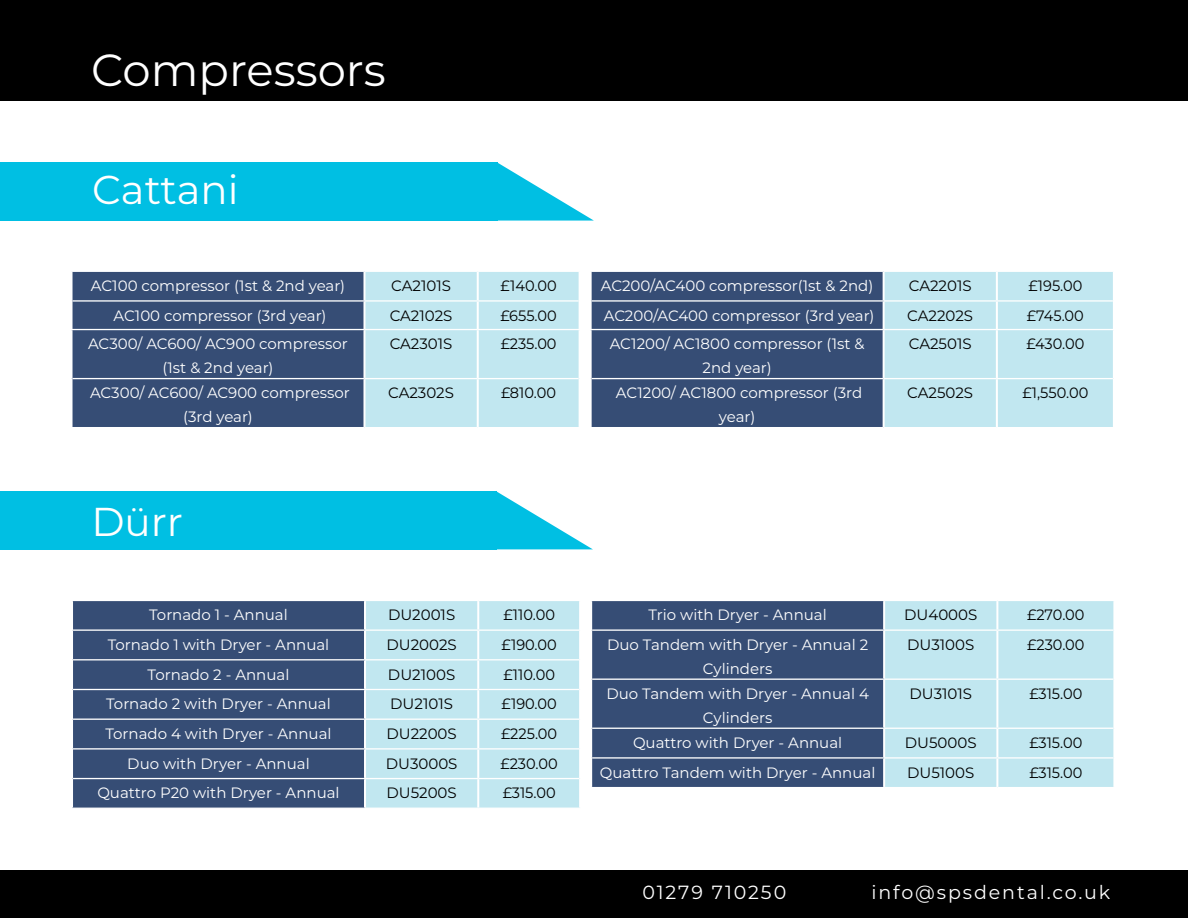
<style>
.page{position:relative;width:1188px;height:918px;background:#fff}
.page>*{position:absolute;margin:0;border:0;box-sizing:border-box;transform-origin:0 0}
.t1{font:45px "Montserrat";color:#fff}
.t2{font:40.35px "Montserrat";color:#fff}
.t3{font:19.05px "Montserrat";letter-spacing:.1em;color:#fff}
.t4{font:15px/24px "Montserrat";color:#fff;text-align:center}
.t5{font:15px "Montserrat";color:#000}
.s1{font-size:39px}
</style>
<div class="page">
<div style="left:0;top:162px;width:498px;height:59px;background:#00bfe3"></div>
<svg style="left:498px;top:163px;width:96px;height:58px"></svg>
<div style="left:0;top:0;width:1188px;height:100px;background:#000"></div>
<div style="left:0;top:871px;width:1188px;height:47px;background:#000"></div>
<svg style="left:72px;top:271px;width:507px;height:156px;background:#7390aa"></svg>
<hr style="left:70px;top:329px;width:294px;height:1px;background:#fff">
<hr style="left:364px;top:329px;width:114px;height:1px;background:#fff">
<hr style="left:73px;top:378px;width:292px;height:1px;background:#fff">
<hr style="left:364px;top:378px;width:114px;height:1px;background:#fff">
<hr style="left:71px;top:330px;width:2px;height:49px;background:#fff">
<hr style="left:363px;top:330px;width:3px;height:48px;background:#fff">
<hr style="left:71px;top:379px;width:2px;height:48px;background:#fff">
<hr style="left:363px;top:379px;width:3px;height:48px;background:#fff">
<hr style="left:478px;top:329px;width:103px;height:1px;background:#fff">
<hr style="left:478px;top:378px;width:101px;height:1px;background:#fff">
<hr style="left:477px;top:330px;width:2px;height:48px;background:#fff">
<hr style="left:477px;top:379px;width:2px;height:48px;background:#fff">
<svg style="left:591px;top:271px;width:522px;height:156px;background:#7592ac"></svg>
<hr style="left:590px;top:329px;width:294px;height:1px;background:#fff">
<hr style="left:884px;top:329px;width:113px;height:1px;background:#fff">
<hr style="left:592px;top:378px;width:292px;height:1px;background:#fff">
<hr style="left:884px;top:378px;width:113px;height:1px;background:#fff">
<hr style="left:590px;top:330px;width:2px;height:49px;background:#fff">
<hr style="left:883px;top:330px;width:2px;height:48px;background:#fff">
<hr style="left:590px;top:379px;width:2px;height:48px;background:#fff">
<hr style="left:883px;top:379px;width:2px;height:48px;background:#fff">
<hr style="left:997px;top:329px;width:118px;height:1px;background:#fff">
<hr style="left:997px;top:378px;width:116px;height:1px;background:#fff">
<hr style="left:996px;top:330px;width:2px;height:48px;background:#fff">
<hr style="left:996px;top:379px;width:2px;height:48px;background:#fff">
<div style="left:0;top:491px;width:497px;height:58px;background:#00bfe3"></div>
<svg style="left:497px;top:491px;width:95px;height:58px"></svg>
<div style="left:73px;top:601px;width:291px;height:207px;background:#364d75"></div>
<div style="left:366px;top:601px;width:213px;height:207px;background:#c1e7f0"></div>
<hr style="left:73px;top:629px;width:292px;height:2px;background:#fff">
<hr style="left:365px;top:629px;width:113px;height:2px;background:#fff">
<hr style="left:73px;top:659px;width:292px;height:1px;background:#fff">
<hr style="left:365px;top:659px;width:113px;height:1px;background:#fff">
<hr style="left:73px;top:689px;width:292px;height:1px;background:#fff">
<hr style="left:365px;top:689px;width:113px;height:1px;background:#fff">
<hr style="left:73px;top:719px;width:292px;height:1px;background:#fff">
<hr style="left:365px;top:719px;width:113px;height:1px;background:#fff">
<hr style="left:73px;top:748px;width:292px;height:2px;background:#fff">
<hr style="left:365px;top:748px;width:113px;height:2px;background:#fff">
<hr style="left:73px;top:778px;width:292px;height:1px;background:#fff">
<hr style="left:365px;top:778px;width:113px;height:1px;background:#fff">
<hr style="left:478px;top:629px;width:101px;height:2px;background:#fff">
<hr style="left:478px;top:659px;width:101px;height:1px;background:#fff">
<hr style="left:478px;top:689px;width:101px;height:1px;background:#fff">
<hr style="left:478px;top:719px;width:101px;height:1px;background:#fff">
<hr style="left:478px;top:748px;width:101px;height:2px;background:#fff">
<hr style="left:478px;top:778px;width:101px;height:1px;background:#fff">
<hr style="left:477px;top:601px;width:2px;height:28px;background:#fff">
<hr style="left:477px;top:631px;width:2px;height:28px;background:#fff">
<hr style="left:477px;top:660px;width:2px;height:29px;background:#fff">
<hr style="left:477px;top:690px;width:2px;height:29px;background:#fff">
<hr style="left:477px;top:720px;width:2px;height:28px;background:#fff">
<hr style="left:477px;top:750px;width:2px;height:28px;background:#fff">
<hr style="left:477px;top:779px;width:2px;height:29px;background:#fff">
<div style="left:592px;top:601px;width:291px;height:186px;background:#364d75"></div>
<div style="left:885px;top:601px;width:228px;height:186px;background:#c1e7f0"></div>
<hr style="left:592px;top:629px;width:292px;height:2px;background:#fff">
<hr style="left:884px;top:629px;width:113px;height:2px;background:#fff">
<hr style="left:592px;top:679px;width:292px;height:1px;background:#fff">
<hr style="left:884px;top:679px;width:113px;height:1px;background:#fff">
<hr style="left:592px;top:728px;width:292px;height:1px;background:#fff">
<hr style="left:884px;top:728px;width:113px;height:1px;background:#fff">
<hr style="left:592px;top:757px;width:292px;height:2px;background:#fff">
<hr style="left:884px;top:757px;width:113px;height:2px;background:#fff">
<hr style="left:997px;top:629px;width:116px;height:2px;background:#fff">
<hr style="left:997px;top:679px;width:116px;height:1px;background:#fff">
<hr style="left:997px;top:728px;width:116px;height:1px;background:#fff">
<hr style="left:997px;top:757px;width:116px;height:2px;background:#fff">
<hr style="left:996px;top:601px;width:2px;height:28px;background:#fff">
<hr style="left:996px;top:631px;width:2px;height:48px;background:#fff">
<hr style="left:996px;top:680px;width:2px;height:48px;background:#fff">
<hr style="left:996px;top:729px;width:2px;height:28px;background:#fff">
<hr style="left:996px;top:759px;width:2px;height:28px;background:#fff">
<h1 class="t1" style="left:91px;top:39px;width:296px">Compressors</h1>
<h2 class="t2" style="left:92px;top:162px;width:148px">Cattani</h2>
<p class="t4" style="left:91px;top:273px;width:256px">AC100 compressor (1st &amp; 2nd year)</p>
<p class="t5" style="left:391px;top:275px;width:61px">CA2101S</p>
<p class="t5" style="left:501px;top:275px;width:58px">£140.00</p>
<p class="t4" style="left:113px;top:303px;width:215px">AC100 compressor (3rd year)</p>
<p class="t5" style="left:390px;top:305px;width:64px">CA2102S</p>
<p class="t5" style="left:501px;top:305px;width:58px">£655.00</p>
<p class="t4" style="left:88px;top:331px;width:261px">AC300/ AC600/ AC900 compressor (1st &amp; 2nd year)</p>
<p class="t5" style="left:390px;top:334px;width:64px">CA2301S</p>
<p class="t5" style="left:501px;top:334px;width:57px">£235.00</p>
<p class="t4" style="left:90px;top:381px;width:261px">AC300/ AC600/ AC900 compressor (3rd year)</p>
<p class="t5" style="left:388px;top:383px;width:67px">CA2302S</p>
<p class="t5" style="left:501px;top:383px;width:56px">£810.00</p>
<h2 class="t2" style="left:91px;top:494px;width:93px">D<span class="s1">ü</span>rr</h2>
<p class="t4" style="left:149px;top:602px;width:140px">Tornado 1 - Annual</p>
<p class="t5" style="left:388px;top:605px;width:69px">DU2001S</p>
<p class="t5" style="left:503px;top:605px;width:53px">£110.00</p>
<p class="t4" style="left:108px;top:632px;width:223px">Tornado 1 with Dryer - Annual</p>
<p class="t5" style="left:386px;top:634px;width:72px">DU2002S</p>
<p class="t5" style="left:502px;top:634px;width:57px">£190.00</p>
<p class="t4" style="left:148px;top:662px;width:143px">Tornado 2 - Annual</p>
<p class="t5" style="left:388px;top:664px;width:69px">DU2100S</p>
<p class="t5" style="left:503px;top:664px;width:53px">£110.00</p>
<p class="t4" style="left:106px;top:691px;width:226px">Tornado 2 with Dryer - Annual</p>
<p class="t5" style="left:390px;top:694px;width:64px">DU2101S</p>
<p class="t5" style="left:502px;top:694px;width:57px">£190.00</p>
<p class="t4" style="left:105px;top:721px;width:228px">Tornado 4 with Dryer - Annual</p>
<p class="t5" style="left:386px;top:723px;width:72px">DU2200S</p>
<p class="t5" style="left:501px;top:723px;width:58px">£225.00</p>
<p class="t4" style="left:127px;top:751px;width:184px">Duo with Dryer - Annual</p>
<p class="t5" style="left:386px;top:753px;width:73px">DU3000S</p>
<p class="t5" style="left:501px;top:753px;width:59px">£230.00</p>
<p class="t4" style="left:97px;top:780px;width:244px">Quattro P20 with Dryer - Annual</p>
<p class="t5" style="left:387px;top:783px;width:72px">DU5200S</p>
<p class="t5" style="left:503px;top:783px;width:54px">£315.00</p>
<p class="t4" style="left:601px;top:273px;width:274px">AC200/AC400 compressor(1st &amp; 2nd)</p>
<p class="t5" style="left:909px;top:275px;width:64px">CA2201S</p>
<p class="t5" style="left:1028px;top:275px;width:56px">£195.00</p>
<p class="t4" style="left:604px;top:303px;width:272px">AC200/AC400 compressor (3rd year)</p>
<p class="t5" style="left:907px;top:305px;width:67px">CA2202S</p>
<p class="t5" style="left:1027px;top:305px;width:58px">£745.00</p>
<p class="t4" style="left:610px;top:331px;width:256px">AC1200/ AC1800 compressor (1st &amp;<br>2nd year)</p>
<p class="t5" style="left:909px;top:334px;width:64px">CA2501S</p>
<p class="t5" style="left:1026px;top:334px;width:59px">£430.00</p>
<p class="t4" style="left:616px;top:381px;width:248px">AC1200/ AC1800 compressor (3rd year)</p>
<p class="t5" style="left:907px;top:383px;width:67px">CA2502S</p>
<p class="t5" style="left:1022px;top:383px;width:67px">£1,550.00</p>
<p class="t4" style="left:649px;top:602px;width:180px">Trio with Dryer - Annual</p>
<p class="t5" style="left:904px;top:605px;width:75px">DU4000S</p>
<p class="t5" style="left:1027px;top:605px;width:59px">£270.00</p>
<p class="t4" style="left:607px;top:632px;width:263px">Duo Tandem with Dryer - Annual 2<br>Cylinders</p>
<p class="t5" style="left:907px;top:634px;width:69px">DU3100S</p>
<p class="t5" style="left:1027px;top:634px;width:59px">£230.00</p>
<p class="t4" style="left:606px;top:681px;width:264px">Duo Tandem with Dryer - Annual 4<br>Cylinders</p>
<p class="t5" style="left:909px;top:683px;width:64px">DU3101S</p>
<p class="t5" style="left:1029px;top:683px;width:54px">£315.00</p>
<p class="t4" style="left:633px;top:730px;width:211px">Quattro with Dryer - Annual</p>
<p class="t5" style="left:905px;top:732px;width:73px">DU5000S</p>
<p class="t5" style="left:1029px;top:732px;width:54px">£315.00</p>
<p class="t4" style="left:600px;top:760px;width:277px">Quattro Tandem with Dryer - Annual</p>
<p class="t5" style="left:907px;top:762px;width:69px">DU5100S</p>
<p class="t5" style="left:1029px;top:762px;width:54px">£315.00</p>
<p class="t3" style="left:642px;top:880px;width:145px">01279 710250</p>
<p class="t3" style="left:871px;top:880px;width:240px">info@spsdental.co.uk</p>
</div>
